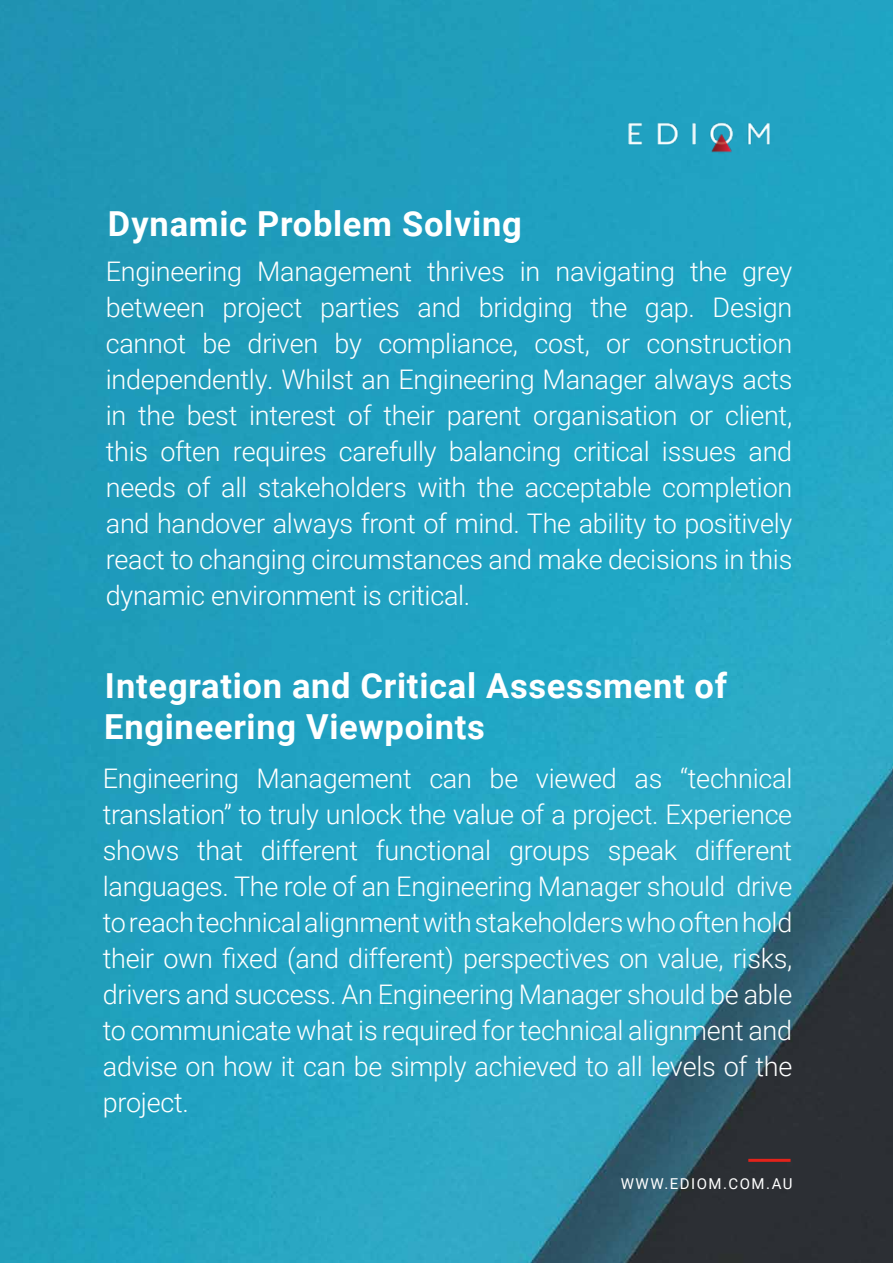
<style>
.page{position:relative;width:893px;height:1263px;background:#fff}
.page>*{position:absolute;margin:0;border:0;box-sizing:border-box;transform-origin:0 0}
.t1{font:700 34.5px/40.5px "Roboto";letter-spacing:.02em;color:#fff}
.t2{font:300 27px/36px "Roboto";letter-spacing:-.01em;color:#fff;text-align:justify}
.t3{font:15px "Roboto";letter-spacing:.1em;color:#fff}
</style>
<div class="page">
<img style="left:0;top:0;width:893px;height:1263px">
<img style="left:622px;top:116px;width:153px;height:41px">
<hr style="left:748px;top:1159px;width:42px;height:3px;background:#e3231b">
<p class="t1" style="left:108px;top:202px;width:415px">Dynamic Problem Solving</p>
<p class="t2" style="left:106px;top:252px;width:688px">Engineering Management thrives in navigating the grey between project parties and bridging the gap. Design cannot be driven by compliance, cost, or construction independently. Whilst an Engineering Manager always acts in the best interest of their parent organisation or client, this often requires carefully balancing critical issues and needs of all stakeholders with the acceptable completion and handover always front of mind. The ability to positively react to changing circumstances and make decisions in this dynamic environment is critical.</p>
<p class="t1" style="left:104px;top:664px;width:624px">Integration and Critical Assessment of<br>Engineering Viewpoints</p>
<p class="t2" style="left:103px;top:759px;width:691px">Engineering Management can be viewed as “technical translation” to truly unlock the value of a project. Experience shows that different functional groups speak different languages. The role of an Engineering Manager should drive to reach technical alignment with stakeholders who often hold their own fixed (and different) perspectives on value, risks, drivers and success. An Engineering Manager should be able to communicate what is required for technical alignment and advise on how it can be simply achieved to all levels of the project.</p>
<p class="t3" style="left:621px;top:1173px;width:173px">WWW.EDIOM.COM.AU</p>
</div>
